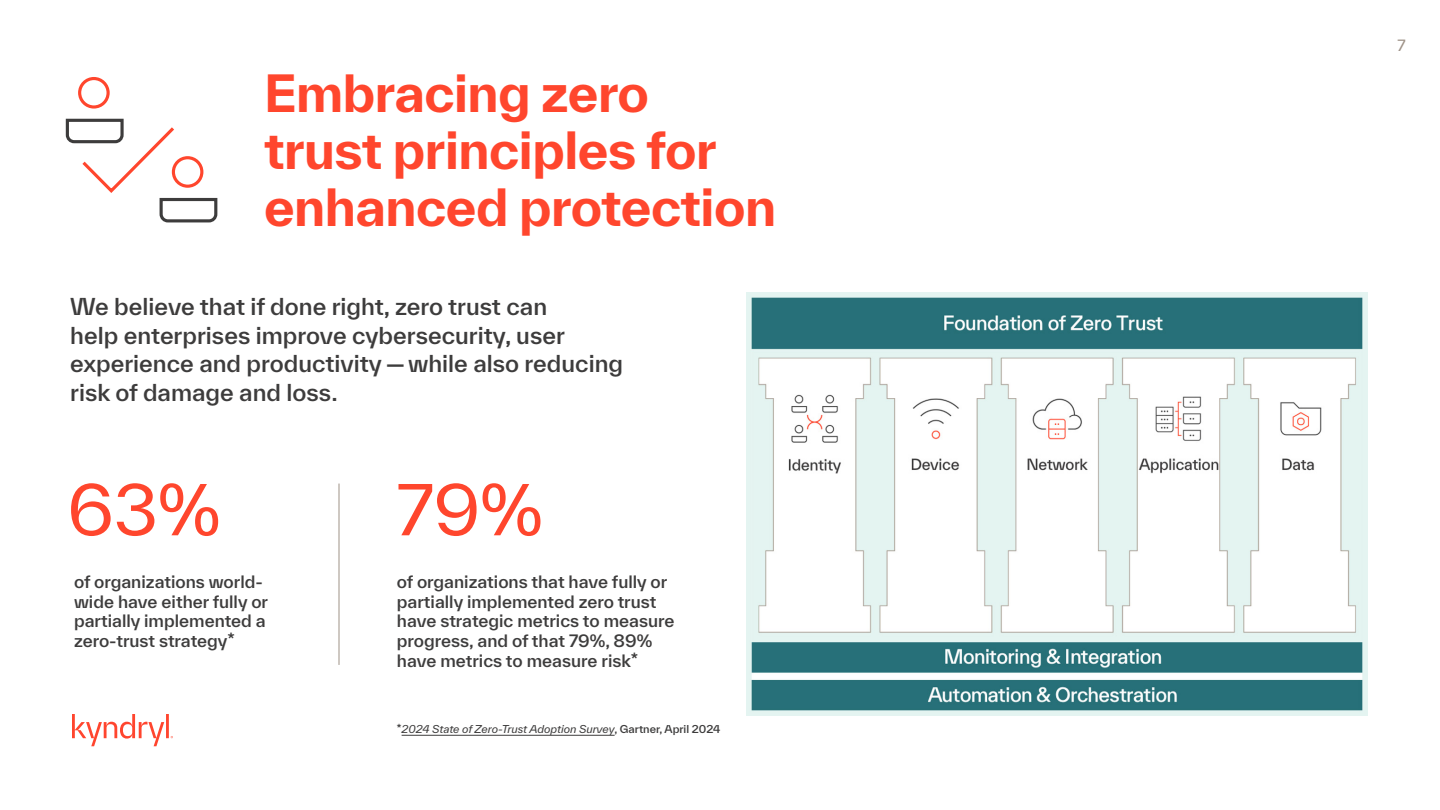
<style>
.page{position:relative;width:1440px;height:810px;background:#fff}
.page>*{position:absolute;margin:0;border:0;box-sizing:border-box;transform-origin:0 0}
.Data_numbers{font:67.5px "TWK Everett";color:#ff462d}
.Headline_1{font:700 49.5px/57px "TWK Everett";letter-spacing:-.01em;color:#ff462d}
.Section_intro{font:500 22.5px/28.5px "TWK Everett";color:#3d3c3c}
.statistic_captions_1{font:500 16.5px/19.8px "TWK Everett";color:#3d3c3c}
.t1{font:15px "TWK Everett";color:#9e9287}
.statistic_captions_1-2{font:italic 10.5px "TWK Everett";color:#3d3c3c}
.s1{font-weight:500;font-style:normal}
</style>
<div class="page">
<svg style="left:72px;top:714px;width:101px;height:32px"></svg>
<hr style="left:339px;top:484px;width:1px;height:181px;background:#9e9287">
<hr style="left:402px;top:735px;width:213px;height:1px;background:#3d3c3c">
<svg style="left:65px;top:77px;width:153px;height:146px"></svg>
<div style="left:172px;top:156px;width:31px;height:32px;border:3px solid #ff462d;border-radius:50%"></div>
<img style="left:747px;top:293px;width:621px;height:422px">
<p class="Headline_1" style="left:264px;top:64px;width:514px">Embracing zero trust principles for enhanced protection</p>
<p class="Section_intro" style="left:70px;top:292px;width:554px">We believe that if done right, zero trust can<br>help enterprises improve cybersecurity, user experience and productivity — while also reducing risk of damage and loss.</p>
<p class="Data_numbers" style="left:67px;top:463px;width:155px">63%</p>
<p class="statistic_captions_1" style="left:74px;top:571px;width:196px">of organizations world&shy;wide have either fully or partially implemented a zero-trust strategy*</p>
<p class="Data_numbers" style="left:397px;top:463px;width:147px">79%</p>
<p class="statistic_captions_1" style="left:397px;top:571px;width:279px">of organizations that have fully or partially implemented zero trust have strategic metrics to measure progress, and of that 79%, 89% have metrics to measure risk*</p>
<p class="statistic_captions_1-2" style="left:397px;top:722px;width:325px"><span class="s1">*</span>2024 State of Zero-Trust Adoption Survey<span class="s1">, Gartner, April 2024</span></p>
<p class="t1" style="left:1398px;top:35px;width:10px">7</p>
</div>
